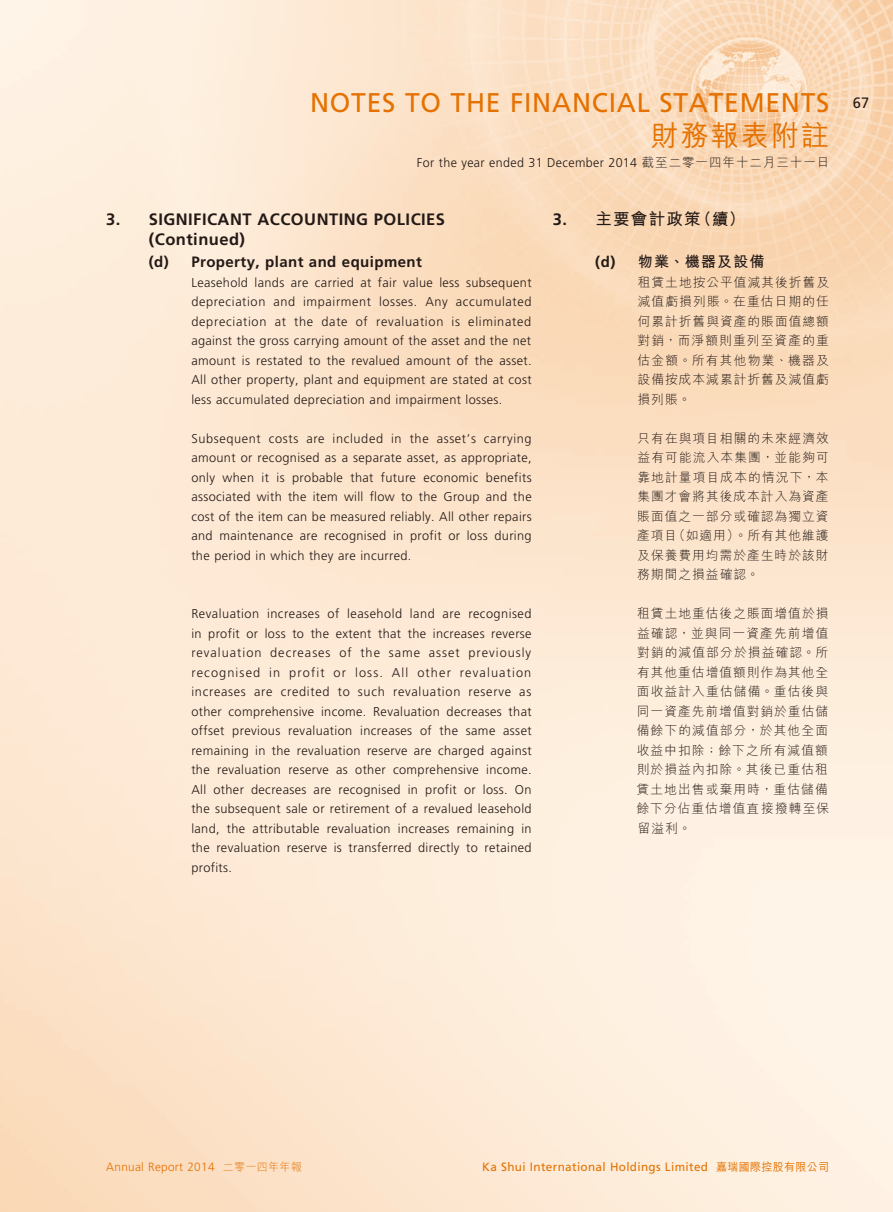
<style>
.page{position:relative;width:893px;height:1212px;background:#fff}
.page>*{position:absolute;margin:0;border:0;box-sizing:border-box;transform-origin:0 0}
.t1{font:500 28.5px "M Hei HK";letter-spacing:.08em;color:#e47100}
.t2{font:27px "Frutiger LT Std";letter-spacing:.03em;color:#e47100}
.t3{font:700 16.5px "Frutiger LT Std";letter-spacing:.03em;color:#231916}
.t4{font:700 16.5px "M Hei HK";letter-spacing:.08em;color:#231916}
.t5{font:700 15px "Frutiger LT Std";letter-spacing:.03em;color:#231916}
.t6{font:700 15px "M Hei HK";letter-spacing:.08em;color:#231916}
.t7{font:15px "Frutiger LT Std";color:#231916}
.t8{font:300 12.75px/19.5px "Frutiger LT Std";letter-spacing:.03em;color:#231916;text-align:justify}
.t9{font:300 12.75px/19.5px "M Hei HK";letter-spacing:.075em;color:#231916;text-align:justify}
.t10{font:12px "Frutiger LT Std";letter-spacing:.03em;color:#e47100}
.t11{font:300 12px "Frutiger LT Std";letter-spacing:.03em;color:#e47100}
.s1{font-family:"M Hei HK"}
.s2{font-family:"Frutiger LT Std"}
.s3{font-family:"M Hei HK";font-size:11.25px}
.s4{font-family:"M Hei HK";font-weight:500;font-size:11.25px}
</style>
<div class="page">
<img style="left:0;top:0;width:893px;height:1212px">
<h2 class="t2" style="left:310px;top:86px;width:521px">NOTES TO THE FINANCIAL STATEMENTS</h2>
<h1 class="t1" style="left:651px;top:114px;width:180px">財務報表附註</h1>
<p class="t8" style="left:417px;top:153px;width:414px">For the year ended 31 December 2014 <span class="s1">截至二零一四年十二月三十一日</span></p>
<p class="t3" style="left:106px;top:210px;width:30px">3. SIG</p>
<p class="t3" style="left:176px;top:210px;width:21px">NIFIC</p>
<p class="t3" style="left:218px;top:210px;width:65px">ANT ACCOU</p>
<p class="t3" style="left:317px;top:210px;width:98px">NTING POLICIES</p>
<p class="t3" style="left:149px;top:229px;width:98px">(Continued)</p>
<p class="t5" style="left:149px;top:253px;width:275px">(d) Property, plant and equipment</p>
<p class="t8" style="left:191px;top:273px;width:342px">Leasehold lands are carried at fair value less subsequent depreciation and impairment losses. Any accumulated depreciation at the date of revaluation is eliminated against the gross carrying amount of the asset and the net amount is restated to the revalued amount of the asset.<br>All other property, plant and equipment are stated at cost less accumulated depreciation and impairment losses.</p>
<p class="t8" style="left:191px;top:429px;width:342px">Subsequent costs are included in the asset’s carrying amount or recognised as a separate asset, as appropriate, only when it is probable that future economic benefits associated with the item will flow to the Group and the cost of the item can be measured reliably. All other repairs and maintenance are recognised in profit or loss during the period in which they are incurred.</p>
<p class="t8" style="left:191px;top:604px;width:342px">Revaluation increases of leasehold land are recognised in profit or loss to the extent that the increases reverse revaluation decreases of the same asset previously recognised in profit or loss. All other revaluation increases are credited to such revaluation reserve as other comprehensive income. Revaluation decreases that offset previous revaluation increases of the same asset remaining in the revaluation reserve are charged against the revaluation reserve as other comprehensive income.<br>All other decreases are recognised in profit or loss. On the subsequent sale or retirement of a revalued leasehold land, the attributable revaluation increases remaining in the revaluation reserve is transferred directly to retained profits.</p>
<p class="t4" style="left:553px;top:207px;width:194px"><span class="s2">3.</span> 主要會計政策（續）</p>
<p class="t6" style="left:595px;top:250px;width:171px"><span class="s2">(d)</span> 物業、機器及設備</p>
<p class="t9" style="left:638px;top:272px;width:193px">租賃土地按公平值減其後折舊及減值虧損列賬。在重估日期的任何累計折舊與資產的賬面值總額對銷，而淨額則重列至資產的重估金額。所有其他物業、機器及設備按成本減累計折舊及減值虧損列賬。</p>
<p class="t9" style="left:637px;top:428px;width:193px">只有在與項目相關的未來經濟效益有可能流入本集團，並能夠可靠地計量項目成本的情況下，本集團才會將其後成本計入為資產賬面值之一部分或確認為獨立資產項目（如適用）。所有其他維護及保養費用均需於產生時於該財務期間之損益確認。</p>
<p class="t9" style="left:636px;top:603px;width:194px">租賃土地重估後之賬面增值於損益確認，並與同一資產先前增值對銷的減值部分於損益確認。所有其他重估增值額則作為其他全面收益計入重估儲備。重估後與同一資產先前增值對銷於重估儲備餘下的減值部分，於其他全面收益中扣除；餘下之所有減值額則於損益內扣除。其後已重估租賃土地出售或棄用時，重估儲備餘下分佔重估增值直接撥轉至保留溢利。</p>
<p class="t7" style="left:853px;top:94px;width:18px">67</p>
<p class="t11" style="left:106px;top:1160px;width:197px">Annual Report 2014 <span class="s3">二零一四年年報</span></p>
<p class="t10" style="left:482px;top:1160px;width:348px">Ka Shui International Holdings Limited <span class="s4">嘉瑞國際控股有限公司</span></p>
</div>
